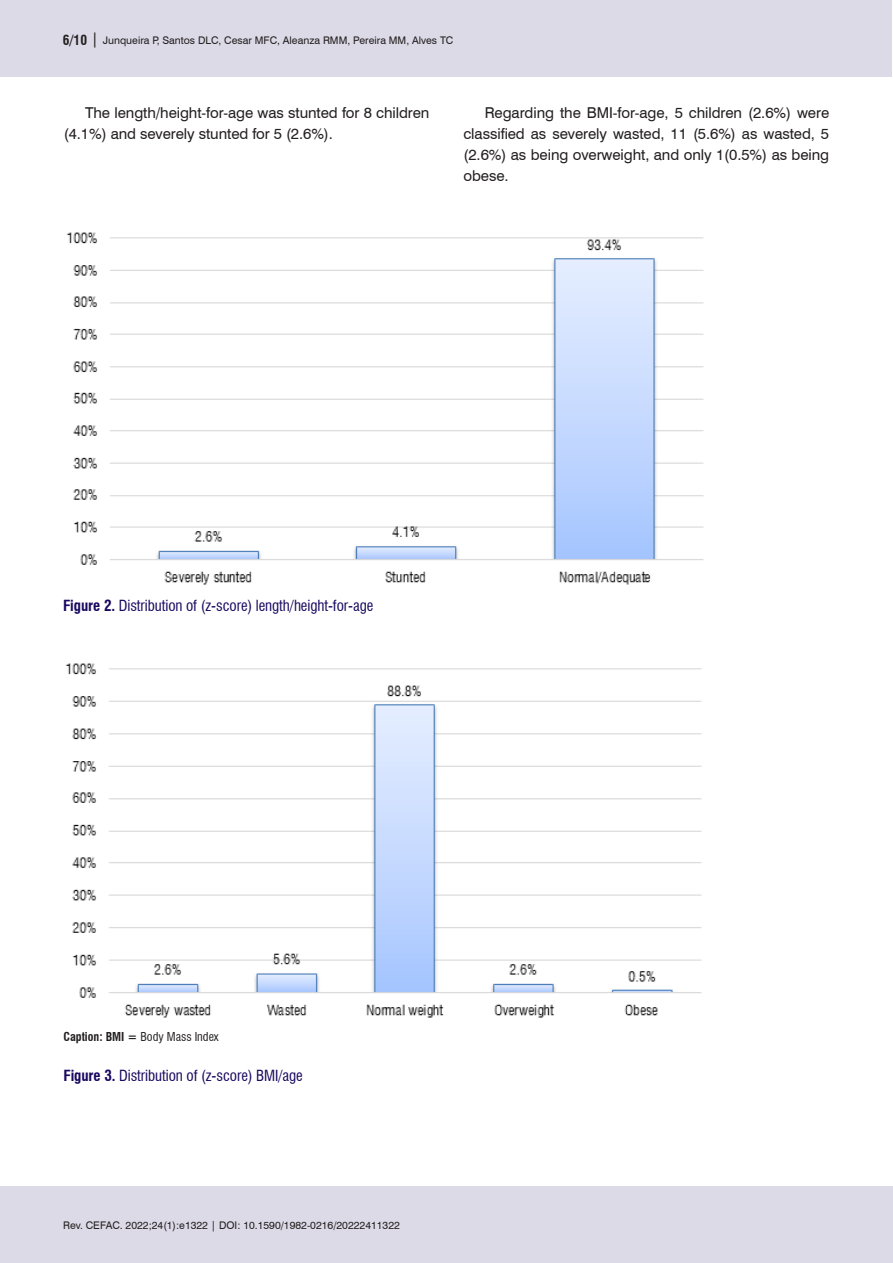
<style>
.page{position:relative;width:893px;height:1263px;background:#fff}
.page>*{position:absolute;margin:0;border:0;box-sizing:border-box;transform-origin:0 0}
.Corpo_do_texto_INGL{font:15px/21px "Swiss 721 BT";letter-spacing:-.005em;color:#231f20}
.Titulo_tabelas_e_gr{font:condensed 15px "Swiss 721 BT";letter-spacing:-.005em;color:#18085f}
.Legendas{font:condensed 12px "Swiss 721 BT";color:#231f20}
.t1{font:10.5px "Swiss 721 BT";color:#231f20}
.s1{font-weight:700;font-stretch:condensed;font-size:13.5px}
.s2{font-size:15px}
.s3{font-weight:700}
</style>
<div class="page">
<div style="left:0;top:1186px;width:892px;height:77px;background:#dcdae7"></div>
<div style="left:0;top:0;width:892px;height:77px;background:#dcdae7"></div>
<img style="left:66px;top:232px;width:638px;height:353px">
<img style="left:65px;top:663px;width:637px;height:355px">
<p class="t1" style="left:63px;top:33px;width:392px"><span class="s1">6/10</span> <span class="s2">|</span> Junqueira P, Santos DLC, Cesar MFC, Aleanza RMM, Pereira MM, Alves TC</p>
<p class="Corpo_do_texto_INGL" style="left:64px;top:101px;width:367px;text-indent:21px">The length/height-for-age was stunted for 8 children (4.1%) and severely stunted for 5 (2.6%).</p>
<p class="Corpo_do_texto_INGL" style="left:463px;top:101px;width:367px;text-align:justify;text-indent:21px">Regarding the BMI-for-age, 5 children (2.6%) were classified as severely wasted, 11 (5.6%) as wasted, 5 (2.6%) as being overweight, and only 1(0.5%) as being obese.</p>
<p class="Titulo_tabelas_e_gr" style="left:63px;top:597px;width:312px"><span class="s3">Figure 2.</span> Distribution of (z-score) length/height-for-age</p>
<p class="Legendas" style="left:63px;top:1029px;width:157px"><span class="s3">Caption: BMI =</span> Body Mass Index</p>
<p class="Titulo_tabelas_e_gr" style="left:63px;top:1067px;width:241px"><span class="s3">Figure 3.</span> Distribution of (z-score) BMI/age</p>
<p class="t1" style="left:63px;top:1218px;width:338px">Rev. CEFAC. 2022;24(1):e1322 | DOI: 10.1590/1982-0216/20222411322</p>
</div>
